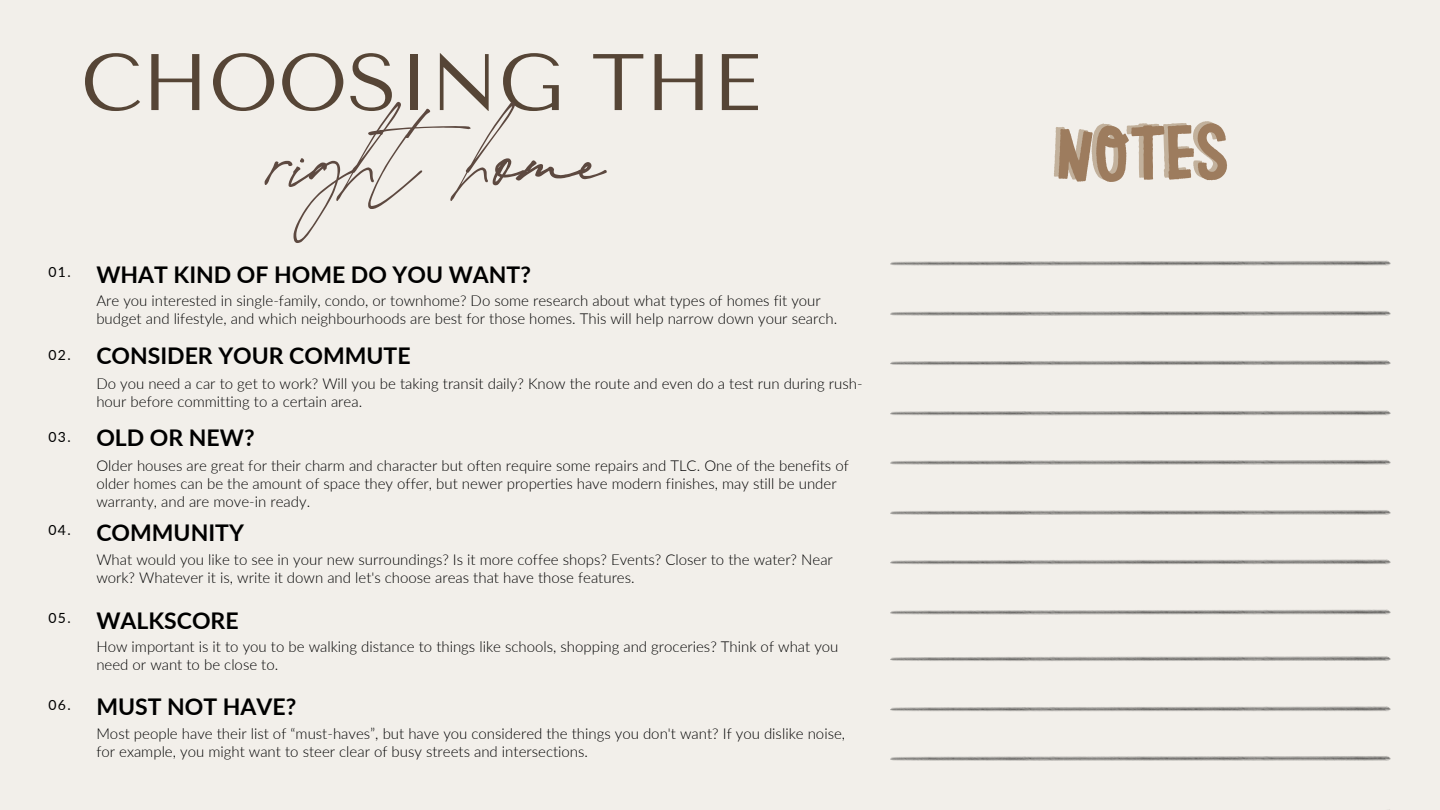
<style>
.page{position:relative;width:1440px;height:810px;background:#f2efea}
.page>*{position:absolute;margin:0;border:0;box-sizing:border-box;transform-origin:0 0}
.t1{font:80px "Tenor Sans";color:#564536}
.t2{font:77px "theimpressionist";color:#5d4940}
.t3{font:700 23px "Lato";color:#000}
.t4{font:300 15px/18px "Lato";color:#000}
.t5{font:14px "Lato";letter-spacing:.09em;color:#000}
</style>
<div class="page">
<img style="left:891px;top:260px;width:499px;height:550px">
<svg style="left:1054px;top:121px;width:173px;height:61px"></svg>
<h1 class="t1" style="left:81px;top:36px;width:681px">CHOOSING THE</h1>
<h4 class="t2" style="left:272px;top:151px;width:335px">righthome</h4>
<h2 class="t5" style="left:49px;top:263px;width:24px">01.</h2>
<h4 class="t3" style="left:96px;top:260px;width:436px">WHAT KIND OF HOME DO YOU WANT?</h4>
<h4 class="t4" style="left:96px;top:291px;width:742px">Are you interested in single-family, condo, or townhome? Do some research about what types of homes fit your budget and lifestyle, and which neighbourhoods are best for those homes. This will help narrow down your search.</h4>
<h3 class="t5" style="left:49px;top:346px;width:24px">02.</h3>
<h3 class="t3" style="left:96px;top:341px;width:316px">CONSIDER YOUR COMMUTE</h3>
<h3 class="t4" style="left:96px;top:374px;width:768px">Do you need a car to get to work? Will you be taking transit daily? Know the route and even do a test run during rush&shy;hour before committing to a certain area.</h3>
<p class="t5" style="left:49px;top:428px;width:24px">03.</p>
<p class="t3" style="left:96px;top:423px;width:160px">OLD OR NEW?</p>
<p class="t4" style="left:96px;top:457px;width:754px">Older houses are great for their charm and character but often require some repairs and TLC. One of the benefits of older homes can be the amount of space they offer, but newer properties have modern finishes, may still be under warranty, and are move-in ready.</p>
<p class="t5" style="left:49px;top:522px;width:24px">04.</p>
<p class="t3" style="left:96px;top:519px;width:149px">COMMUNITY</p>
<p class="t4" style="left:96px;top:550px;width:738px">What would you like to see in your new surroundings? Is it more coffee shops? Events? Closer to the water? Near work? Whatever it is, write it down and let's choose areas that have those features.</p>
<h4 class="t5" style="left:49px;top:609px;width:24px">05.</h4>
<h4 class="t3" style="left:96px;top:606px;width:144px">WALKSCORE</h4>
<h4 class="t4" style="left:96px;top:638px;width:744px">How important is it to you to be walking distance to things like schools, shopping and groceries? Think of what you need or want to be close to.</h4>
<h3 class="t5" style="left:49px;top:696px;width:24px">06.</h3>
<h3 class="t3" style="left:96px;top:693px;width:201px">MUST NOT HAVE?</h3>
<h3 class="t4" style="left:96px;top:724px;width:750px">Most people have their list of “must-haves”, but have you considered the things you don't want? If you dislike noise, for example, you might want to steer clear of busy streets and intersections.</h3>
</div>
